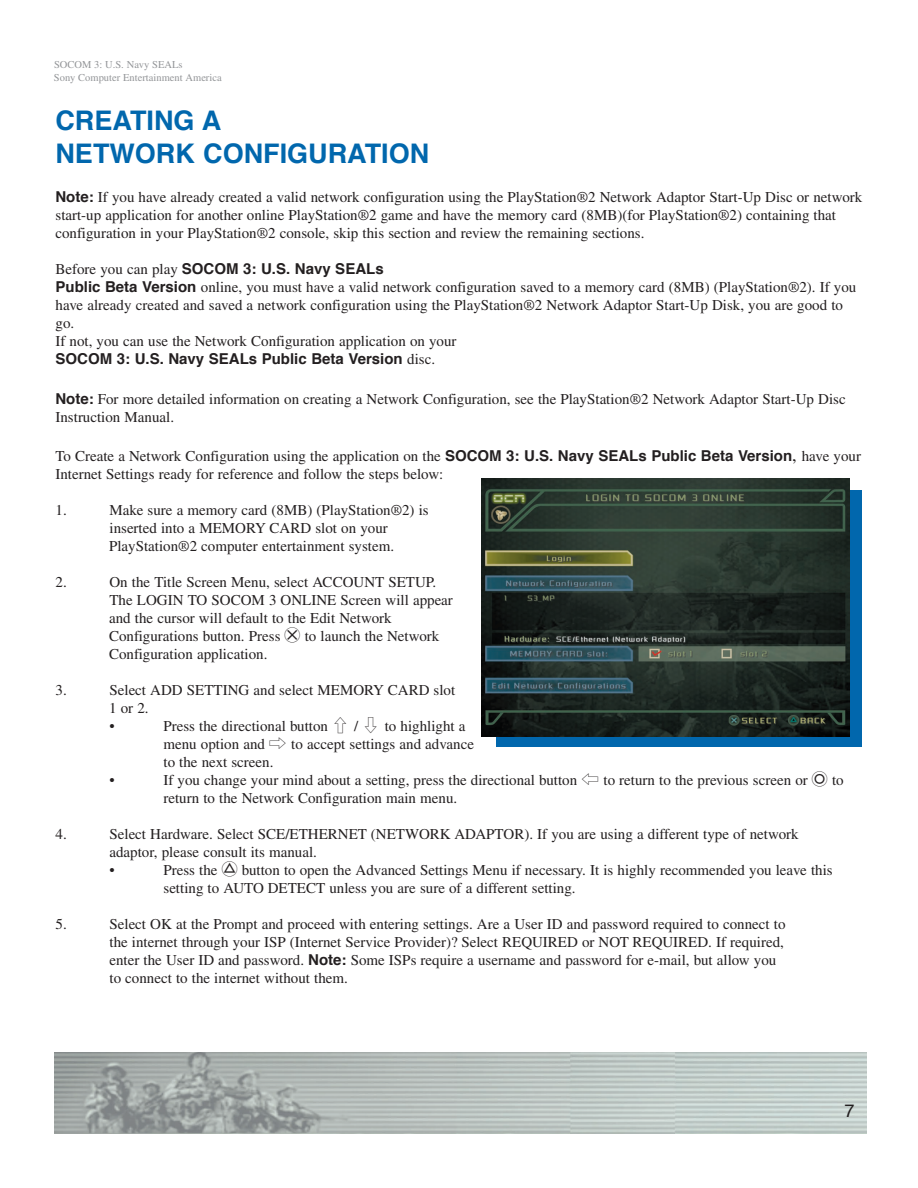
<style>
.page{position:relative;width:918px;height:1188px;background:#fff}
.page>*{position:absolute;margin:0;border:0;box-sizing:border-box;transform-origin:0 0}
.t1{font:700 27px/32.4px "Helvetica";color:#0167ad}
.t2{font:18px "Helvetica";color:#231f20}
.t3{font:15px/18px "Times";color:#231f20}
.t4{font:700 15px "Helvetica";color:#231f20}
.t5{font:10.5px/12.6px "Times";color:#939598}
.s1{font-family:"Helvetica";font-weight:700}
.s2{font-family:"Times";font-weight:400}
.s3{font-size:18px}
.s4{font-family:"PS2 Buttons"}
</style>
<div class="page">
<div style="left:497px;top:490px;width:365px;height:256px;background:#0167ad"></div>
<img style="left:482px;top:478px;width:367px;height:258px">
<img style="left:54px;top:1052px;width:813px;height:82px">
<p class="t5" style="left:54px;top:58px;width:169px">SOCOM 3: U.S. Navy SEALs<br>Sony Computer Entertainment America</p>
<h1 class="t1" style="left:56px;top:106px;width:375px">CREATING A<br>NETWORK CONFIGURATION</h1>
<p class="t3" style="left:56px;top:188px;width:808px"><span class="s1">Note:</span> If you have already created a valid network configuration using the PlayStation®2 Network Adaptor Start-Up Disc or network start-up application for another online PlayStation®2 game and have the memory card (8MB)(for PlayStation®2) containing that configuration in your PlayStation®2 console, skip this section and review the remaining sections.</p>
<p class="t4" style="left:56px;top:259px;width:330px"><span class="s2">Before you can play</span> SOCOM 3: U.S. Navy SEALs</p>
<p class="t3" style="left:56px;top:278px;width:802px"><span class="s1">Public Beta Version</span> online, you must have a valid network configuration saved to a memory card (8MB) (PlayStation®2). If you have already created and saved a network configuration using the PlayStation®2 Network Adaptor Start-Up Disk, you are good to go.<br>If not, you can use the Network Configuration application on your</p>
<p class="t4" style="left:56px;top:349px;width:381px">SOCOM 3: U.S. Navy SEALs Public Beta Version <span class="s2">disc.</span></p>
<p class="t3" style="left:56px;top:390px;width:792px"><span class="s1">Note:</span> For more detailed information on creating a Network Configuration, see the PlayStation®2 Network Adaptor Start-Up Disc<br>Instruction Manual.</p>
<p class="t3" style="left:56px;top:447px;width:807px">To Create a Network Configuration using the application on the <span class="s1">SOCOM 3: U.S. Navy SEALs Public Beta Version</span><span class="s3">,</span> have your<br>Internet Settings ready for reference and follow the steps below:</p>
<p class="t3" style="left:56px;top:501px;width:13px">1.</p>
<p class="t3" style="left:109px;top:501px;width:321px">Make sure a memory card (8MB) (PlayStation®2) is inserted into a MEMORY CARD slot on your<br>PlayStation®2 computer entertainment system.</p>
<p class="t3" style="left:56px;top:573px;width:13px">2.</p>
<p class="t3" style="left:109px;top:573px;width:345px">On the Title Screen Menu, select ACCOUNT SETUP.<br>The LOGIN TO SOCOM 3 ONLINE Screen will appear and the cursor will default to the Edit Network Configurations button. Press <span class="s4">X</span> to launch the Network Configuration application.</p>
<p class="t3" style="left:56px;top:681px;width:13px">3.</p>
<p class="t3" style="left:109px;top:681px;width:348px">Select ADD SETTING and select MEMORY CARD slot<br>1 or 2.<br>•</p>
<p class="t3" style="left:164px;top:717px;width:312px">Press the directional button <span class="s4">!</span> / <span class="s4">@</span> to highlight a menu option and <span class="s4">#</span> to accept settings and advance to the next screen.</p>
<p class="t3" style="left:110px;top:771px;width:7px">•</p>
<p class="t3" style="left:164px;top:771px;width:682px">If you change your mind about a setting, press the directional button <span class="s4">$</span> to return to the previous screen or <span class="s4">C</span> to return to the Network Configuration main menu.</p>
<p class="t3" style="left:56px;top:825px;width:13px">4.</p>
<p class="t3" style="left:110px;top:825px;width:691px">Select Hardware. Select SCE/ETHERNET (NETWORK ADAPTOR). If you are using a different type of network adaptor, please consult its manual.<br>•</p>
<p class="t3" style="left:164px;top:861px;width:671px">Press the <span class="s4">T</span> button to open the Advanced Settings Menu if necessary. It is highly recommended you leave this setting to AUTO DETECT unless you are sure of a different setting.</p>
<p class="t3" style="left:56px;top:915px;width:13px">5.</p>
<p class="t3" style="left:110px;top:915px;width:678px">Select OK at the Prompt and proceed with entering settings. Are a User ID and password required to connect to the internet through your ISP (Internet Service Provider)? Select REQUIRED or NOT REQUIRED. If required, enter the User ID and password. <span class="s1">Note:</span> Some ISPs require a username and password for e-mail, but allow you to connect to the internet without them.</p>
<p class="t2" style="left:844px;top:1099px;width:12px">7</p>
</div>
